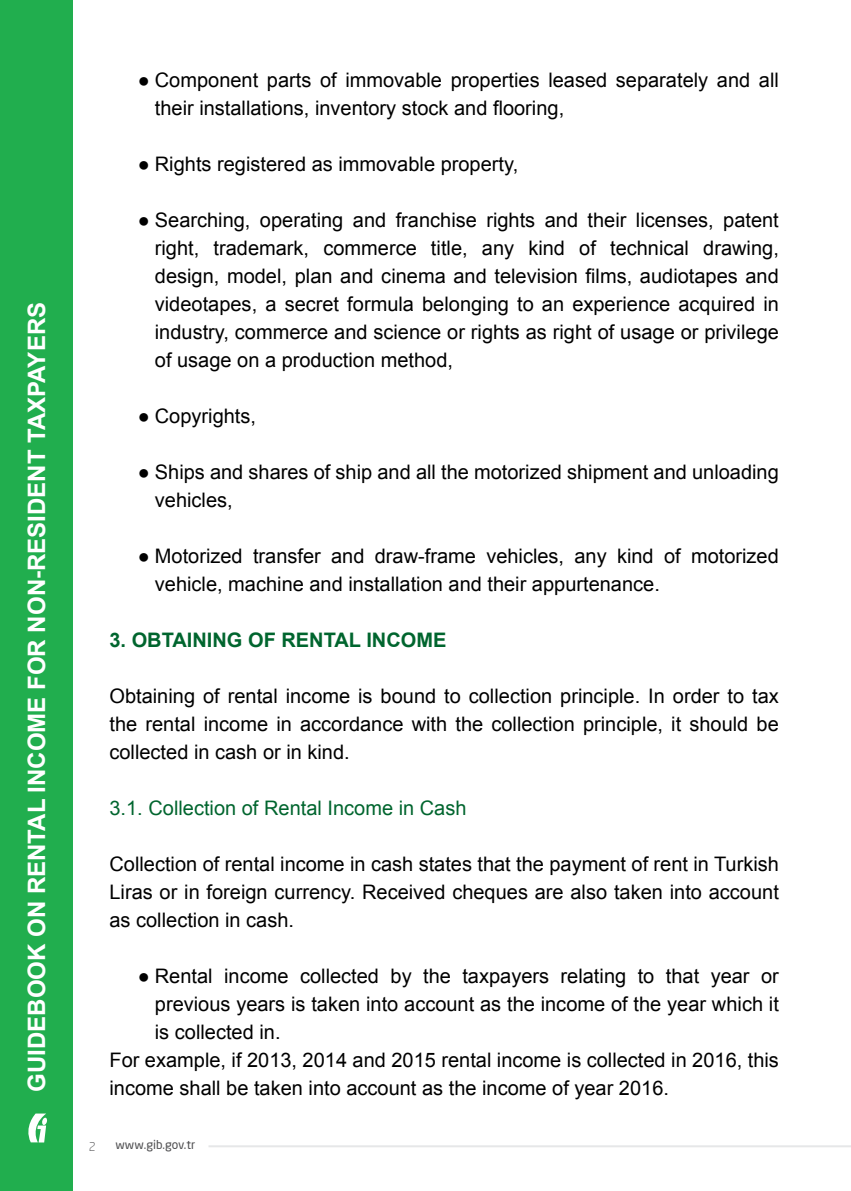
<style>
.page{position:relative;width:851px;height:1191px;background:#fff}
.page>*{position:absolute;margin:0;border:0;box-sizing:border-box;transform-origin:0 0}
.t1{font:700 24px "Arial";color:#fff}
.t2{font:20px/28px "Arial";color:#000}
.t3{font:20px "Arial";color:#00652e}
.t4{font:700 20px "Arial";color:#00652e}
.t5{font:12px "Neo Sans Pro";color:#4d4d4f}
.t6{font:300 12px "Neo Sans Pro";color:#4d4d4f}
</style>
<div class="page">
<hr style="left:208px;top:1145px;width:642px;height:2px;background:#e6e7e8">
<div style="left:0;top:0;width:72px;height:1191px;background:#21ae4e"></div>
<svg style="left:28px;top:1113px;width:19px;height:29px"></svg>
<p class="t1" style="left:21px;top:1091px;width:791px;rotate:-90deg">GUIDEBOOK ON RENTAL INCOME FOR NON-RESIDENT TAXPAYERS</p>
<p class="t2" style="left:155px;top:66px;width:625px;text-indent:-17px">● Component parts of immovable properties leased separately and all their installations, inventory stock and flooring,</p>
<p class="t2" style="left:138px;top:150px;width:382px">● Rights registered as immovable property,</p>
<p class="t2" style="left:155px;top:206px;width:625px;text-align:justify;text-indent:-17px">● Searching, operating and franchise rights and their licenses, patent right, trademark, commerce title, any kind of technical drawing, design, model, plan and cinema and television films, audiotapes and videotapes, a secret formula belonging to an experience acquired in industry, commerce and science or rights as right of usage or privilege of usage on a production method,</p>
<p class="t2" style="left:138px;top:402px;width:120px">● Copyrights,</p>
<p class="t2" style="left:155px;top:458px;width:625px;text-indent:-17px">● Ships and shares of ship and all the motorized shipment and unloading vehicles,</p>
<p class="t2" style="left:155px;top:542px;width:625px;text-indent:-17px">● Motorized transfer and draw-frame vehicles, any kind of motorized vehicle, machine and installation and their appurtenance.</p>
<p class="t4" style="left:109px;top:626px;width:338px">3. OBTAINING OF RENTAL INCOME</p>
<p class="t2" style="left:109px;top:682px;width:670px;text-align:justify">Obtaining of rental income is bound to collection principle. In order to tax the rental income in accordance with the collection principle, it should be collected in cash or in kind.</p>
<p class="t3" style="left:109px;top:794px;width:358px">3.1. Collection of Rental Income in Cash</p>
<p class="t2" style="left:109px;top:850px;width:670px;text-align:justify">Collection of rental income in cash states that the payment of rent in Turkish Liras or in foreign currency. Received cheques are also taken into account as collection in cash.</p>
<p class="t2" style="left:155px;top:962px;width:625px;text-align:justify;text-indent:-17px">● Rental income collected by the taxpayers relating to that year or previous years is taken into account as the income of the year which it is collected in.</p>
<p class="t2" style="left:109px;top:1046px;width:671px">For example, if 2013, 2014 and 2015 rental income is collected in 2016, this income shall be taken into account as the income of year 2016.</p>
<p class="t6" style="left:89px;top:1139px;width:8px">2</p>
<p class="t5" style="left:115px;top:1137px;width:81px">www.gib.gov.tr</p>
</div>
